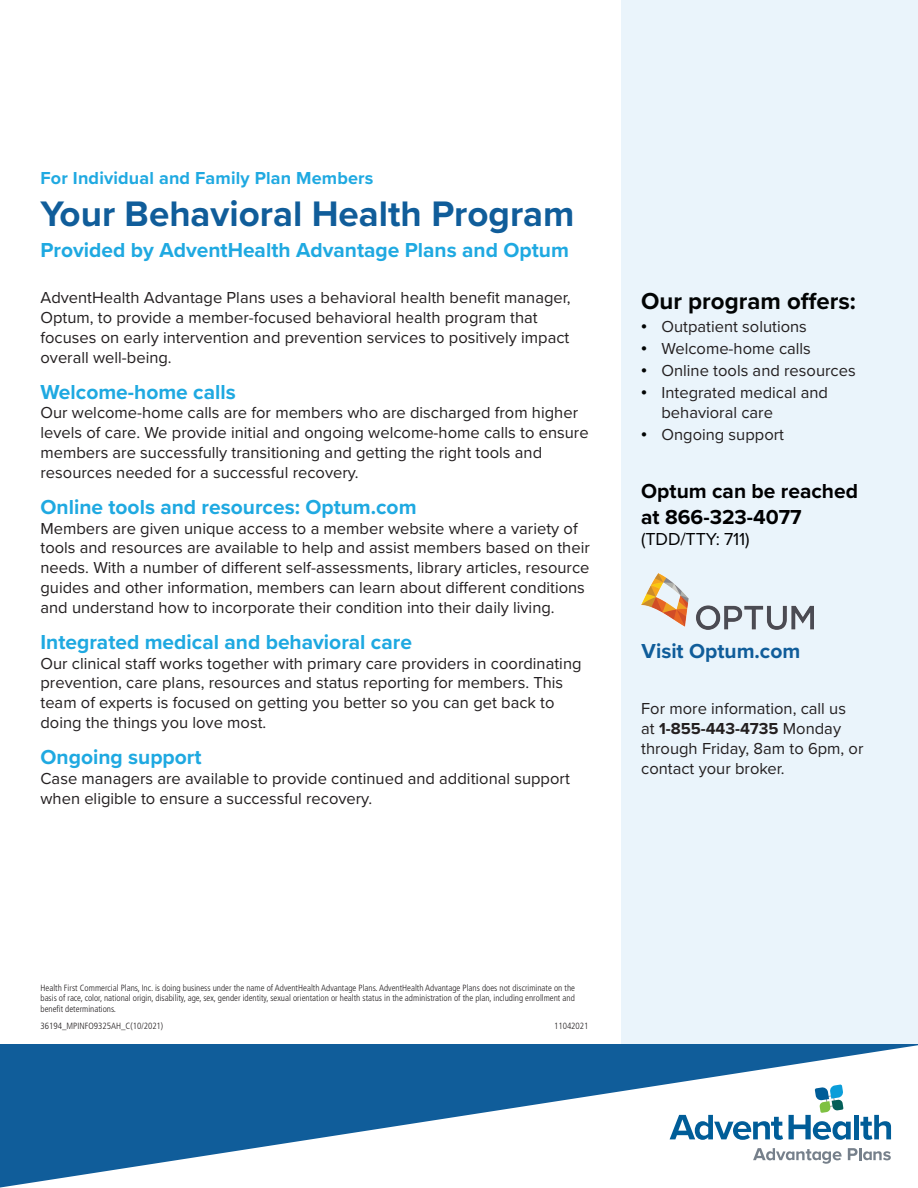
<style>
.page{position:relative;width:918px;height:1188px;background:#fff}
.page>*{position:absolute;margin:0;border:0;box-sizing:border-box;transform-origin:0 0}
.t1{font:700 36.75px "Proxima Nova";color:#105d9a}
.t2{font:700 24px "Proxima Nova";color:#020404}
.t3{font:700 21px "Proxima Nova";color:#1fa9e1}
.t4{font:700 21px/25.2px "Proxima Nova";color:#000001}
.t5{font:700 21px "Proxima Nova";color:#105d9a}
.t6{font:700 18px "Proxima Nova";letter-spacing:.01em;color:#1fa9e1}
.t7{font:18px "Proxima Nova";letter-spacing:-.01em;color:#000001}
.t8{font:16.5px/19.8px "Proxima Nova";color:#231f20}
.t9{font:300 condensed 9px/10.5px "Frutiger LT Std";color:#231f20;text-align:justify}
.s1{font-weight:900;color:#020404}
.s2{font-weight:700}
</style>
<div class="page">
<div style="left:621px;top:0;width:297px;height:1072px;background:#eaf4fb"></div>
<svg style="left:0;top:1045px;width:918px;height:143px;fill:#105d9a"></svg>
<svg style="left:670px;top:1115px;width:113px;height:25px"></svg>
<div style="left:854px;top:1115px;width:5px;height:24px;background:#005d98"></div>
<svg style="left:860px;top:1115px;width:31px;height:25px"></svg>
<svg style="left:789px;top:1085px;width:62px;height:55px"></svg>
<svg style="left:753px;top:1148px;width:89px;height:16px"></svg>
<svg style="left:848px;top:1148px;width:43px;height:12px"></svg>
<img style="left:641px;top:574px;width:172px;height:56px">
<p class="t6" style="left:40px;top:164px;width:335px">For Individual and Family Plan Members</p>
<p class="t1" style="left:40px;top:186px;width:536px">Your Behavioral Health Program</p>
<p class="t3" style="left:40px;top:234px;width:530px">Provided by AdventHealth Advantage Plans and Optum</p>
<p class="t8" style="left:40px;top:287px;width:532px">AdventHealth Advantage Plans uses a behavioral health benefit manager, Optum, to provide a member-focused behavioral health program that focuses on early intervention and prevention services to positively impact overall well-being.</p>
<p class="t3" style="left:40px;top:376px;width:197px">Welcome-home calls</p>
<p class="t8" style="left:40px;top:402px;width:550px">Our welcome-home calls are for members who are discharged from higher levels of care. We provide initial and ongoing welcome-home calls to ensure members are successfully transitioning and getting the right tools and resources needed for a successful recovery.</p>
<p class="t3" style="left:40px;top:491px;width:378px">Online tools and resources: Optum.com</p>
<p class="t8" style="left:40px;top:517px;width:551px">Members are given unique access to a member website where a variety of tools and resources are available to help and assist members based on their needs. With a number of different self-assessments, library articles, resource guides and other information, members can learn about different conditions and understand how to incorporate their condition into their daily living.</p>
<p class="t3" style="left:40px;top:626px;width:373px">Integrated medical and behavioral care</p>
<p class="t8" style="left:40px;top:652px;width:543px">Our clinical staff works together with primary care providers in coordinating prevention, care plans, resources and status reporting for members. This team of experts is focused on getting you better so you can get back to doing the things you love most.</p>
<p class="t3" style="left:40px;top:741px;width:163px">Ongoing support</p>
<p class="t8" style="left:40px;top:768px;width:531px">Case managers are available to provide continued and additional support when eligible to ensure a successful recovery.</p>
<p class="t2" style="left:641px;top:283px;width:216px">Our program offers:</p>
<p class="t8" style="left:641px;top:316px;width:167px"><span class="s1">•</span> Outpatient solutions</p>
<p class="t8" style="left:641px;top:338px;width:171px"><span class="s1">•</span> Welcome-home calls</p>
<p class="t8" style="left:641px;top:360px;width:216px"><span class="s1">•</span> Online tools and resources</p>
<p class="t8" style="left:662px;top:382px;width:168px;text-indent:-20px"><span class="s1">•</span> Integrated medical and behavioral care</p>
<p class="t8" style="left:641px;top:424px;width:144px"><span class="s1">•</span> Ongoing support</p>
<p class="t4" style="left:641px;top:478px;width:218px">Optum can be reached at 866-323-4077</p>
<p class="t7" style="left:641px;top:526px;width:110px">(TDD/TTY: 711)</p>
<p class="t5" style="left:642px;top:636px;width:160px">Visit Optum.com</p>
<p class="t8" style="left:641px;top:698px;width:224px">For more information, call us at <span class="s2">1-855-443-4735</span> Monday through Friday, 8am to 6pm, or contact your broker.</p>
<p class="t9" style="left:40px;top:983px;width:536px">Health First Commercial Plans, Inc. is doing business under the name of AdventHealth Advantage Plans. AdventHealth Advantage Plans does not discriminate on the basis of race, color, national origin, disability, age, sex, gender identity, sexual orientation or health status in the administration of the plan, including enrollment and benefit determinations.</p>
<p class="t9" style="left:40px;top:1021px;width:124px">36194_MPINFO9325AH_C(10/2021)</p>
<p class="t9" style="left:554px;top:1021px;width:36px">11042021</p>
</div>
